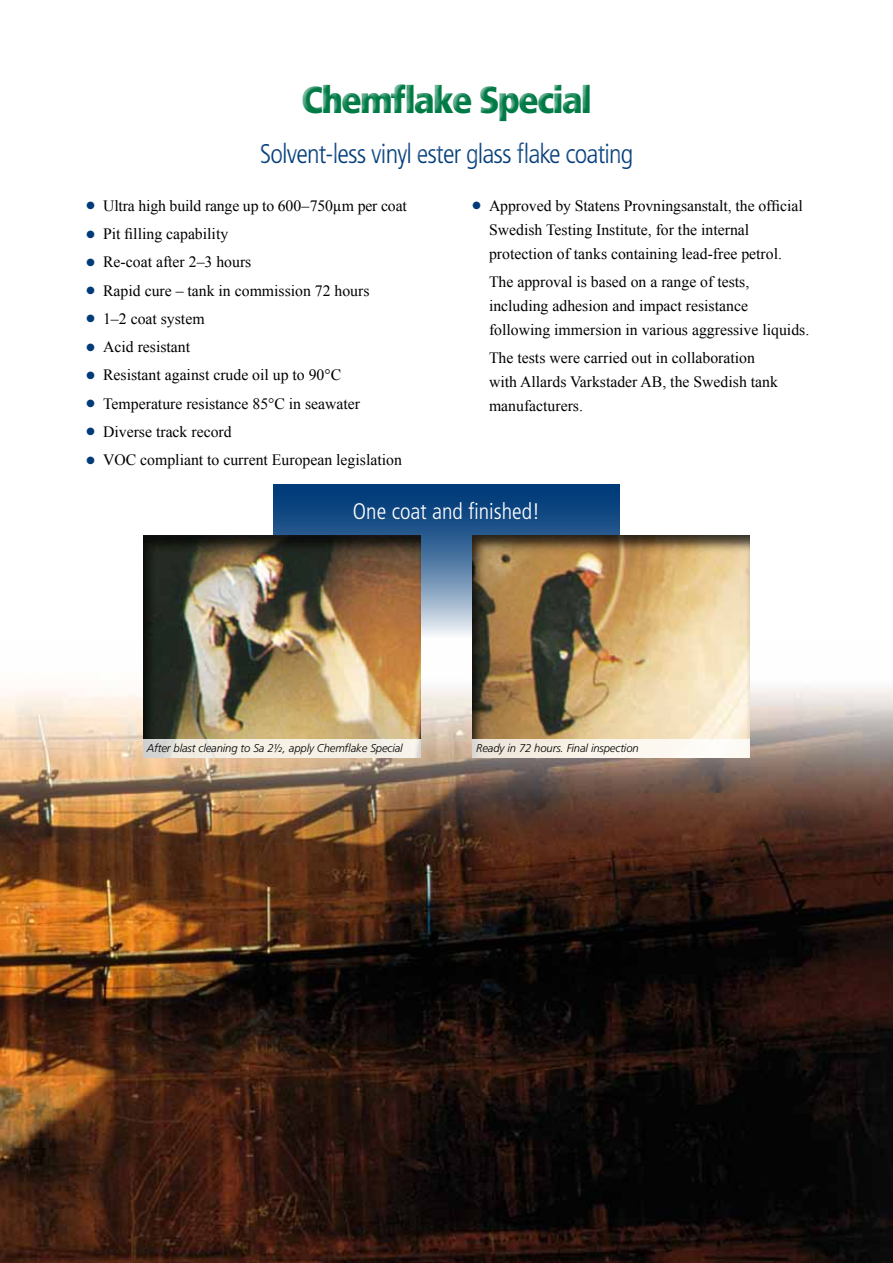
<style>
.page{position:relative;width:893px;height:1263px;background:#fff}
.page>*{position:absolute;margin:0;border:0;box-sizing:border-box;transform-origin:0 0}
.t1{font:900 condensed 37.5px "Frutiger LT Std";letter-spacing:-.05em;color:#007a45}
.t2{font:300 condensed 27px "Frutiger LT Std";letter-spacing:-.03em;color:#003b79}
.t3{font:300 condensed 22.5px "Frutiger LT Std";color:#fff}
.t4{font:15.75px/24px "Times New Roman";color:#000}
.t5{font:italic 300 11.25px "Frutiger LT Std";letter-spacing:-.01em;color:#000}
.s1{color:#003b79}
</style>
<div class="page">
<img style="left:0;top:687px;width:893px;height:576px">
<svg style="left:274px;top:485px;width:345px;height:150px;background:#295a8e"></svg>
<div style="left:143px;top:534px;width:279px;height:224px;background:#000;opacity:.75"></div>
<div style="left:471px;top:535px;width:279px;height:223px;background:#000;opacity:.75"></div>
<svg style="left:144px;top:739px;width:277px;height:19px;background:#f0ece2"></svg>
<div style="left:472px;top:739px;width:277px;height:19px;background:linear-gradient(to right,#eee6d9,#fffffc)"></div>
<h1 class="t1" style="left:301px;top:77px;width:292px">Chemflake Special</h1>
<h2 class="t2" style="left:260px;top:138px;width:375px">Solvent-less vinyl ester glass flake coating</h2>
<p class="t4" style="left:86px;top:193px;width:322px"><span class="s1">●</span> Ultra high build range up to 600–750µm per coat</p>
<p class="t4" style="left:86px;top:222px;width:143px"><span class="s1">●</span> Pit filling capability</p>
<p class="t4" style="left:86px;top:250px;width:166px"><span class="s1">●</span> Re-coat after 2–3 hours</p>
<p class="t4" style="left:86px;top:278px;width:285px"><span class="s1">●</span> Rapid cure – tank in commission 72 hours</p>
<p class="t4" style="left:86px;top:306px;width:120px"><span class="s1">●</span> 1–2 coat system</p>
<p class="t4" style="left:86px;top:335px;width:105px"><span class="s1">●</span> Acid resistant</p>
<p class="t4" style="left:86px;top:363px;width:256px"><span class="s1">●</span> Resistant against crude oil up to 90°C</p>
<p class="t4" style="left:86px;top:391px;width:275px"><span class="s1">●</span> Temperature resistance 85°C in seawater</p>
<p class="t4" style="left:86px;top:419px;width:147px"><span class="s1">●</span> Diverse track record</p>
<p class="t4" style="left:86px;top:448px;width:317px"><span class="s1">●</span> VOC compliant to current European legislation</p>
<p class="t4" style="left:489px;top:193px;width:315px;text-indent:-17px"><span class="s1">●</span> Approved by Statens Provningsanstalt, the official<br>Swedish Testing Institute, for the internal protection of tanks containing lead-free petrol.</p>
<p class="t4" style="left:489px;top:270px;width:322px">The approval is based on a range of tests, including adhesion and impact resistance following immersion in various aggressive liquids.</p>
<p class="t4" style="left:489px;top:346px;width:290px">The tests were carried out in collaboration with Allards Varkstader AB, the Swedish tank manufacturers.</p>
<h3 class="t3" style="left:353px;top:498px;width:189px">One coat and finished!</h3>
<p class="t5" style="left:147px;top:742px;width:258px">After blast cleaning to Sa 2½, apply Chemflake Special</p>
<p class="t5" style="left:476px;top:742px;width:164px">Ready in 72 hours. Final inspection</p>
</div>
